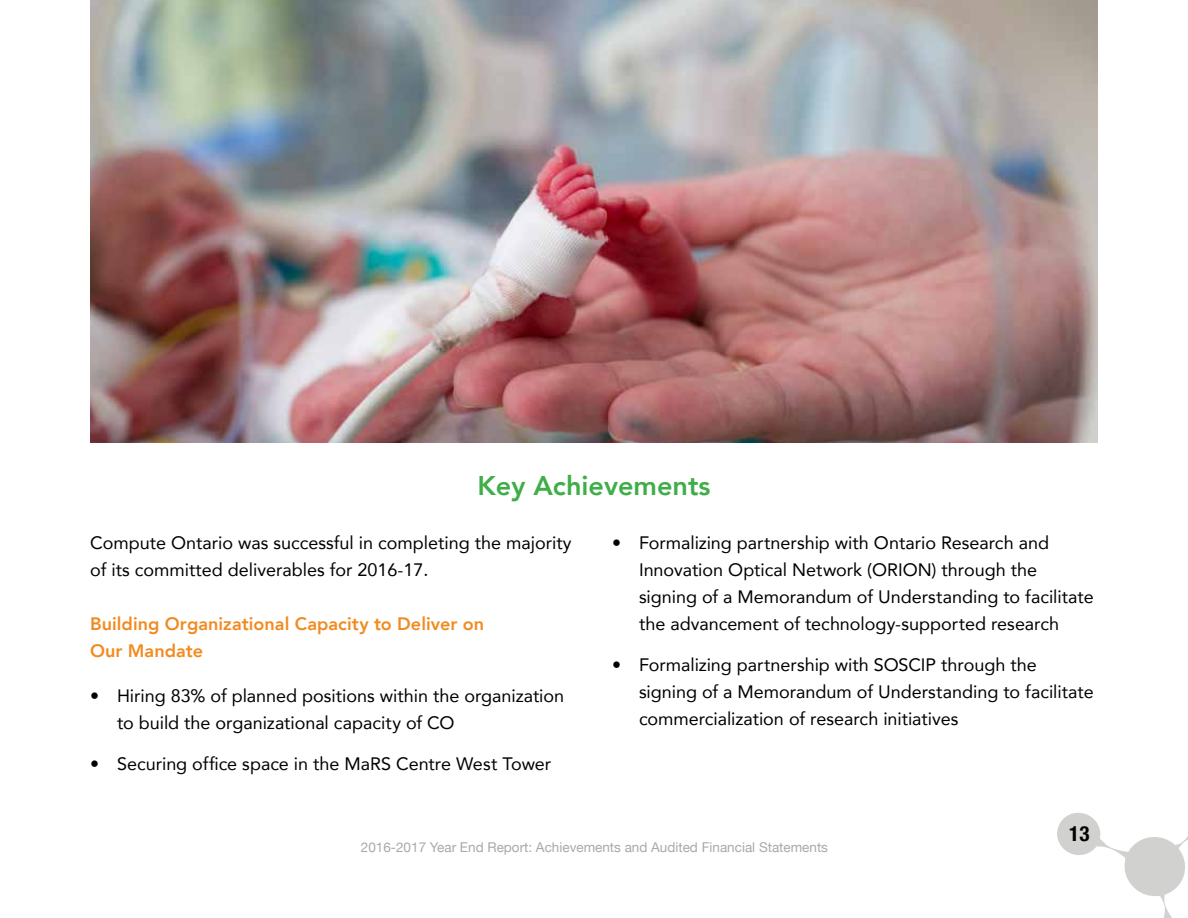
<style>
.page{position:relative;width:1188px;height:918px;background:#fff}
.page>*{position:absolute;margin:0;border:0;box-sizing:border-box;transform-origin:0 0}
.H2_Heading{font:800 27px "Avenir";color:#3fae49}
.t1{font:700 condensed 21px "Helvetica Neue";color:#000}
.Body_text{font:18px/27px "Avenir";color:#000}
.t2{font:800 18px/27px "Avenir";letter-spacing:.005em;color:#f18b21}
.t3{font:13.5px "Helvetica Neue";color:#aaa9aa}
</style>
<div class="page">
<svg style="left:1057px;top:813px;width:131px;height:105px"></svg>
<img style="left:90px;top:0;width:1008px;height:443px">
<p class="H2_Heading" style="left:477px;top:465px;width:235px">Key Achievements</p>
<p class="Body_text" style="left:90px;top:529px;width:483px">Compute Ontario was successful in completing the majority of its committed deliverables for 2016-17.</p>
<p class="Body_text" style="left:639px;top:529px;width:456px;text-indent:-27px">• Formalizing partnership with Ontario Research and Innovation Optical Network (ORION) through the signing of a Memorandum of Understanding to facilitate the advancement of technology-supported research</p>
<p class="Body_text" style="left:639px;top:650px;width:456px;text-indent:-27px">• Formalizing partnership with SOSCIP through the signing of a Memorandum of Understanding to facilitate commercialization of research initiatives</p>
<h5 class="t2" style="left:90px;top:610px;width:396px">Building Organizational Capacity to Deliver on<br>Our Mandate</h5>
<p class="Body_text" style="left:117px;top:682px;width:449px;text-indent:-27px">• Hiring 83% of planned positions within the organization to build the organizational capacity of CO</p>
<p class="Body_text" style="left:90px;top:749px;width:463px">• Securing office space in the MaRS Centre West Tower</p>
<p class="t3" style="left:361px;top:837px;width:469px">2016-2017 Year End Report: Achievements and Audited Financial Statements</p>
<p class="t1" style="left:1069px;top:816px;width:22px">13</p>
</div>
